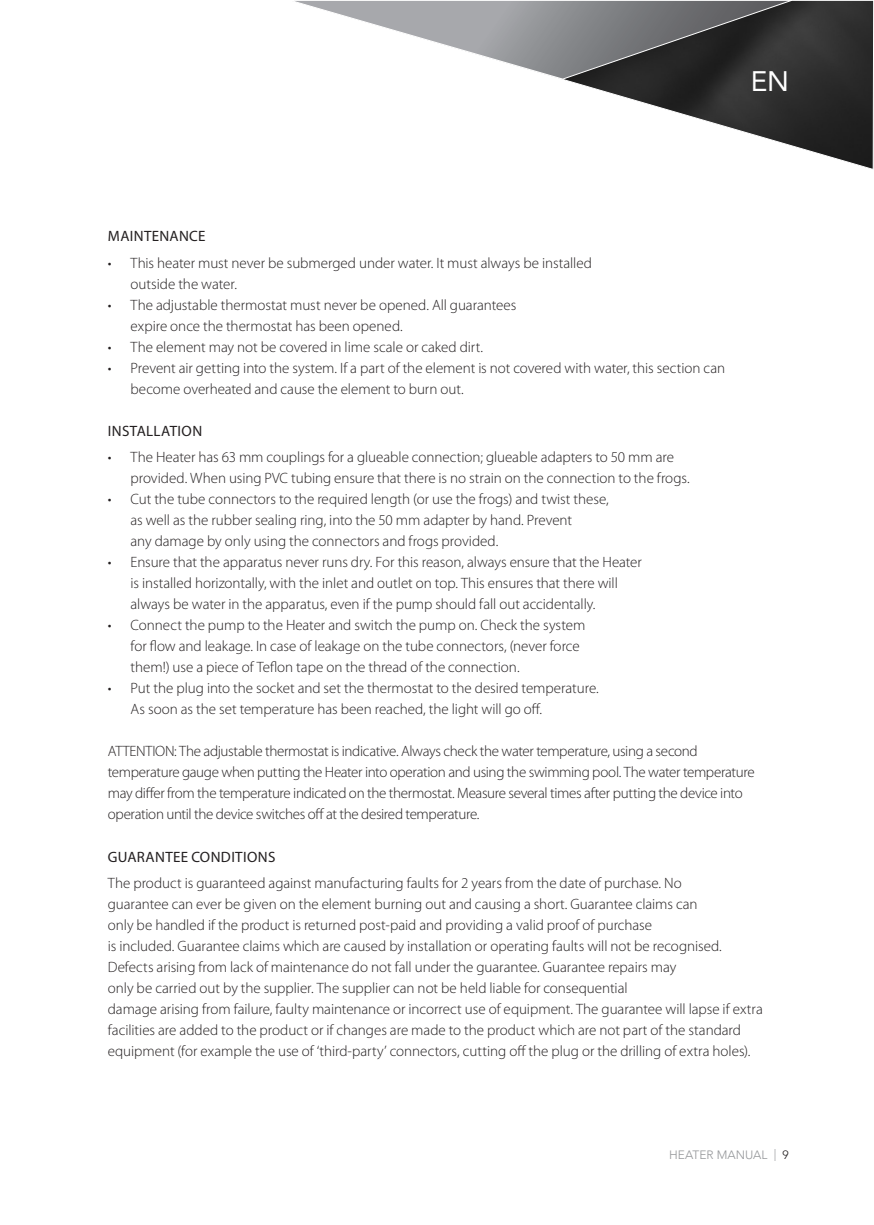
<style>
.page{position:relative;width:874px;height:1225px;background:#fff}
.page>*{position:absolute;margin:0;border:0;box-sizing:border-box;transform-origin:0 0}
.t1{font:28px "Avenir LT Std";color:#fff}
.t2{font:300 15px/21px "Myriad Pro";letter-spacing:-.005em;color:#231f20}
.t3{font:300 15px/21px "Myriad Pro";letter-spacing:-.025em;color:#231f20}
.t4{font:15px "Myriad Pro";letter-spacing:.02em;color:#231f20}
.t5{font:300 12px "Avenir LT Std";color:#939598}
.s1{color:#231f20}
</style>
<div class="page">
<svg style="left:565px;top:0;width:308px;height:170px"></svg>
<svg style="left:295px;top:0;width:500px;height:80px"></svg>
<h1 class="t1" style="left:750px;top:65px;width:39px">EN</h1>
<p class="t4" style="left:108px;top:227px;width:99px">MAINTENANCE</p>
<p class="t2" style="left:130px;top:252px;width:463px;text-indent:-23px">• This heater must never be submerged under water. It must always be installed outside the water.</p>
<p class="t2" style="left:130px;top:294px;width:387px;text-indent:-23px">• The adjustable thermostat must never be opened. All guarantees expire once the thermostat has been opened.</p>
<p class="t2" style="left:108px;top:336px;width:376px">• The element may not be covered in lime scale or caked dirt.</p>
<p class="t2" style="left:130px;top:357px;width:595px;text-indent:-23px">• Prevent air getting into the system. If a part of the element is not covered with water, this section can become overheated and cause the element to burn out.</p>
<p class="t4" style="left:108px;top:421px;width:96px">INSTALLATION</p>
<p class="t2" style="left:130px;top:447px;width:560px;text-indent:-23px">• The Heater has 63 mm couplings for a glueable connection; glueable adapters to 50 mm are provided. When using PVC tubing ensure that there is no strain on the connection to the frogs.</p>
<p class="t2" style="left:130px;top:489px;width:479px;text-indent:-23px">• Cut the tube connectors to the required length (or use the frogs) and twist these, as well as the rubber sealing ring, into the 50 mm adapter by hand. Prevent<br>any damage by only using the connectors and frogs provided.</p>
<p class="t2" style="left:130px;top:552px;width:512px;text-indent:-23px">• Ensure that the apparatus never runs dry. For this reason, always ensure that the Heater is installed horizontally, with the inlet and outlet on top. This ensures that there will always be water in the apparatus, even if the pump should fall out accidentally.</p>
<p class="t2" style="left:130px;top:615px;width:456px;text-indent:-23px">• Connect the pump to the Heater and switch the pump on. Check the system for flow and leakage. In case of leakage on the tube connectors, (never force them!) use a piece of Teflon tape on the thread of the connection.</p>
<p class="t2" style="left:130px;top:678px;width:469px;text-indent:-23px">• Put the plug into the socket and set the thermostat to the desired temperature.<br>As soon as the set temperature has been reached, the light will go off.</p>
<p class="t3" style="left:108px;top:741px;width:648px">ATTENTION: The adjustable thermostat is indicative. Always check the water temperature, using a second temperature gauge when putting the Heater into operation and using the swimming pool. The water temperature may differ from the temperature indicated on the thermostat. Measure several times after putting the device into operation until the device switches off at the desired temperature.</p>
<p class="t4" style="left:108px;top:847px;width:169px">GUARANTEE CONDITIONS</p>
<p class="t2" style="left:108px;top:873px;width:656px">The product is guaranteed against manufacturing faults for 2 years from the date of purchase. No<br>guarantee can ever be given on the element burning out and causing a short. Guarantee claims can<br>only be handled if the product is returned post-paid and providing a valid proof of purchase<br>is included. Guarantee claims which are caused by installation or operating faults will not be recognised.<br>Defects arising from lack of maintenance do not fall under the guarantee. Guarantee repairs may<br>only be carried out by the supplier. The supplier can not be held liable for consequential<br>damage arising from failure, faulty maintenance or incorrect use of equipment. The guarantee will lapse if extra facilities are added to the product or if changes are made to the product which are not part of the standard equipment (for example the use of ‘third-party’ connectors, cutting off the plug or the drilling of extra holes).</p>
<p class="t5" style="left:669px;top:1147px;width:121px">HEATER MANUAL | <span class="s1">9</span></p>
</div>
